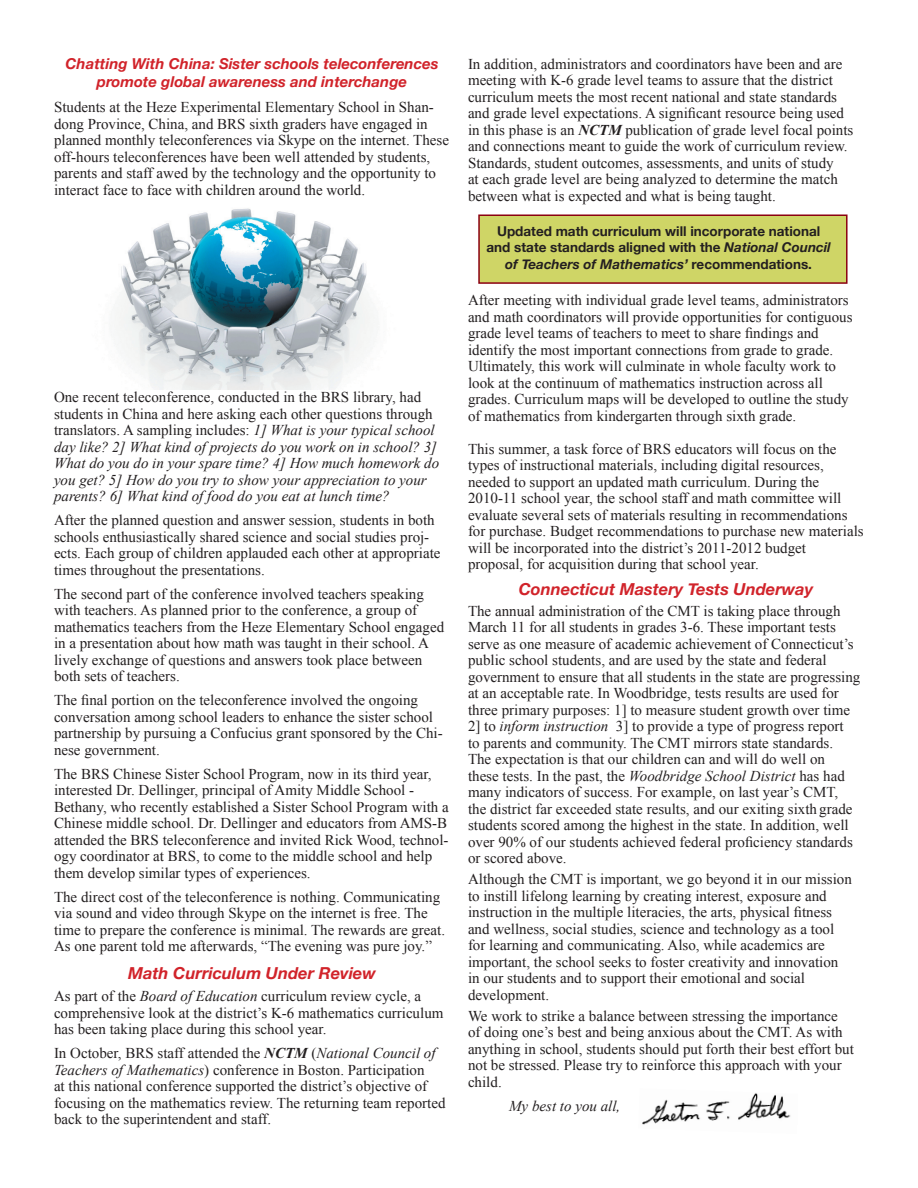
<style>
.page{position:relative;width:918px;height:1188px;background:#fff}
.page>*{position:absolute;margin:0;border:0;box-sizing:border-box;transform-origin:0 0}
.t1{font:italic 700 16.5px "Helvetica Neue";color:#d1232a}
.t2{font:15px/16.5px "Times New Roman";color:#231f20}
.t3{font:italic 15px/16.5px "Times New Roman";color:#231f20}
.t4{font:italic 700 15px/18px "Helvetica Neue";color:#d1232a;text-align:center}
.t5{font:700 13.5px/16.2px "Helvetica Neue";color:#231f20;text-align:center}
.s1{font-style:normal}
.s2{font-style:italic}
.s3{font-weight:700;font-style:italic}
</style>
<div class="page">
<img style="left:642px;top:1093px;width:149px;height:32px">
<img style="left:117px;top:208px;width:256px;height:181px">
<div style="left:479px;top:215px;width:368px;height:68px;background:#cfd566"></div>
<div style="left:478px;top:215px;width:370px;height:69px;border:2px solid #8b0110"></div>
<p class="t4" style="left:65px;top:54px;width:375px">Chatting With China: Sister schools teleconferences promote global awareness and interchange</p>
<p class="t2" style="left:54px;top:99px;width:397px">Students at the Heze Experimental Elementary School in Shan&shy;dong Province, China, and BRS sixth graders have engaged in planned monthly teleconferences via Skype on the internet. These off-hours teleconferences have been well attended by students, parents and staff awed by the technology and the opportunity to interact face to face with children around the world.</p>
<p class="t3" style="left:54px;top:389px;width:387px"><span class="s1">One recent teleconference, conducted in the BRS library, had students in China and here asking each other questions through translators. A sampling includes:</span> 1] What is your typical school day like? 2] What kind of projects do you work on in school? 3] What do you do in your spare time? 4] How much homework do you get? 5] How do you try to show your appreciation to your parents? 6] What kind of food do you eat at lunch time?</p>
<p class="t2" style="left:54px;top:512px;width:388px">After the planned question and answer session, students in both schools enthusiastically shared science and social studies proj&shy;ects. Each group of children applauded each other at appropriate times throughout the presentations.</p>
<p class="t2" style="left:54px;top:585px;width:392px">The second part of the conference involved teachers speaking with teachers. As planned prior to the conference, a group of mathematics teachers from the Heze Elementary School engaged in a presentation about how math was taught in their school. A lively exchange of questions and answers took place between both sets of teachers.</p>
<p class="t2" style="left:54px;top:692px;width:390px">The final portion on the teleconference involved the ongoing conversation among school leaders to enhance the sister school partnership by pursuing a Confucius grant sponsored by the Chi&shy;nese government.</p>
<p class="t2" style="left:54px;top:765px;width:396px">The BRS Chinese Sister School Program, now in its third year, interested Dr. Dellinger, principal of Amity Middle School - Bethany, who recently established a Sister School Program with a Chinese middle school. Dr. Dellinger and educators from AMS-B attended the BRS teleconference and invited Rick Wood, technol&shy;ogy coordinator at BRS, to come to the middle school and help them develop similar types of experiences.</p>
<p class="t2" style="left:54px;top:888px;width:393px">The direct cost of the teleconference is nothing. Communicating via sound and video through Skype on the internet is free. The time to prepare the conference is minimal. The rewards are great.<br>As one parent told me afterwards, “The evening was pure joy.”</p>
<p class="t1" style="left:128px;top:963px;width:249px">Math Curriculum Under Review</p>
<p class="t2" style="left:54px;top:988px;width:391px">As part of the <span class="s2">Board of Education</span> curriculum review cycle, a comprehensive look at the district’s K-6 mathematics curriculum has been taking place during this school year.</p>
<p class="t2" style="left:54px;top:1045px;width:393px">In October, BRS staff attended the <span class="s3">NCTM</span> (<span class="s2">National Council of Teachers of Mathematics</span>) conference in Boston. Participation<br>at this national conference supported the district’s objective of focusing on the mathematics review. The returning team reported back to the superintendent and staff.</p>
<p class="t2" style="left:468px;top:55px;width:387px">In addition, administrators and coordinators have been and are meeting with K-6 grade level teams to assure that the district curriculum meets the most recent national and state standards and grade level expectations. A significant resource being used in this phase is an <span class="s3">NCTM</span> publication of grade level focal points and connections meant to guide the work of curriculum review.<br>Standards, student outcomes, assessments, and units of study<br>at each grade level are being analyzed to determine the match between what is expected and what is being taught.</p>
<p class="t5" style="left:487px;top:223px;width:346px">Updated math curriculum will incorporate national and state standards aligned with the <span class="s2">National Council of Teachers of Mathematics’</span> recommendations.</p>
<p class="t2" style="left:468px;top:292px;width:386px">After meeting with individual grade level teams, administrators and math coordinators will provide opportunities for contiguous grade level teams of teachers to meet to share findings and identify the most important connections from grade to grade.<br>Ultimately, this work will culminate in whole faculty work to look at the continuum of mathematics instruction across all grades. Curriculum maps will be developed to outline the study of mathematics from kindergarten through sixth grade.</p>
<p class="t2" style="left:468px;top:440px;width:397px">This summer, a task force of BRS educators will focus on the types of instructional materials, including digital resources, needed to support an updated math curriculum. During the 2010-11 school year, the school staff and math committee will evaluate several sets of materials resulting in recommendations for purchase. Budget recommendations to purchase new materials will be incorporated into the district’s 2011-2012 budget proposal, for acquisition during that school year.</p>
<p class="t1" style="left:519px;top:578px;width:296px">Connecticut Mastery Tests Underway</p>
<p class="t2" style="left:468px;top:602px;width:394px">The annual administration of the CMT is taking place through March 11 for all students in grades 3-6. These important tests serve as one measure of academic achievement of Connecticut’s public school students, and are used by the state and federal government to ensure that all students in the state are progressing at an acceptable rate. In Woodbridge, tests results are used for three primary purposes: 1] to measure student growth over time 2] to <span class="s2">inform instruction</span> 3] to provide a type of progress report<br>to parents and community. The CMT mirrors state standards.<br>The expectation is that our children can and will do well on<br>these tests. In the past, the <span class="s2">Woodbridge School District</span> has had many indicators of success. For example, on last year’s CMT,<br>the district far exceeded state results, and our exiting sixth grade students scored among the highest in the state. In addition, well over 90% of our students achieved federal proficiency standards or scored above.</p>
<p class="t2" style="left:468px;top:871px;width:385px">Although the CMT is important, we go beyond it in our mission to instill lifelong learning by creating interest, exposure and instruction in the multiple literacies, the arts, physical fitness and wellness, social studies, science and technology as a tool for learning and communicating. Also, while academics are important, the school seeks to foster creativity and innovation in our students and to support their emotional and social development.</p>
<p class="t2" style="left:468px;top:1007px;width:387px">We work to strike a balance between stressing the importance of doing one’s best and being anxious about the CMT. As with anything in school, students should put forth their best effort but not be stressed. Please try to reinforce this approach with your child.</p>
<p class="t3" style="left:509px;top:1097px;width:113px">My best to you all,</p>
</div>
